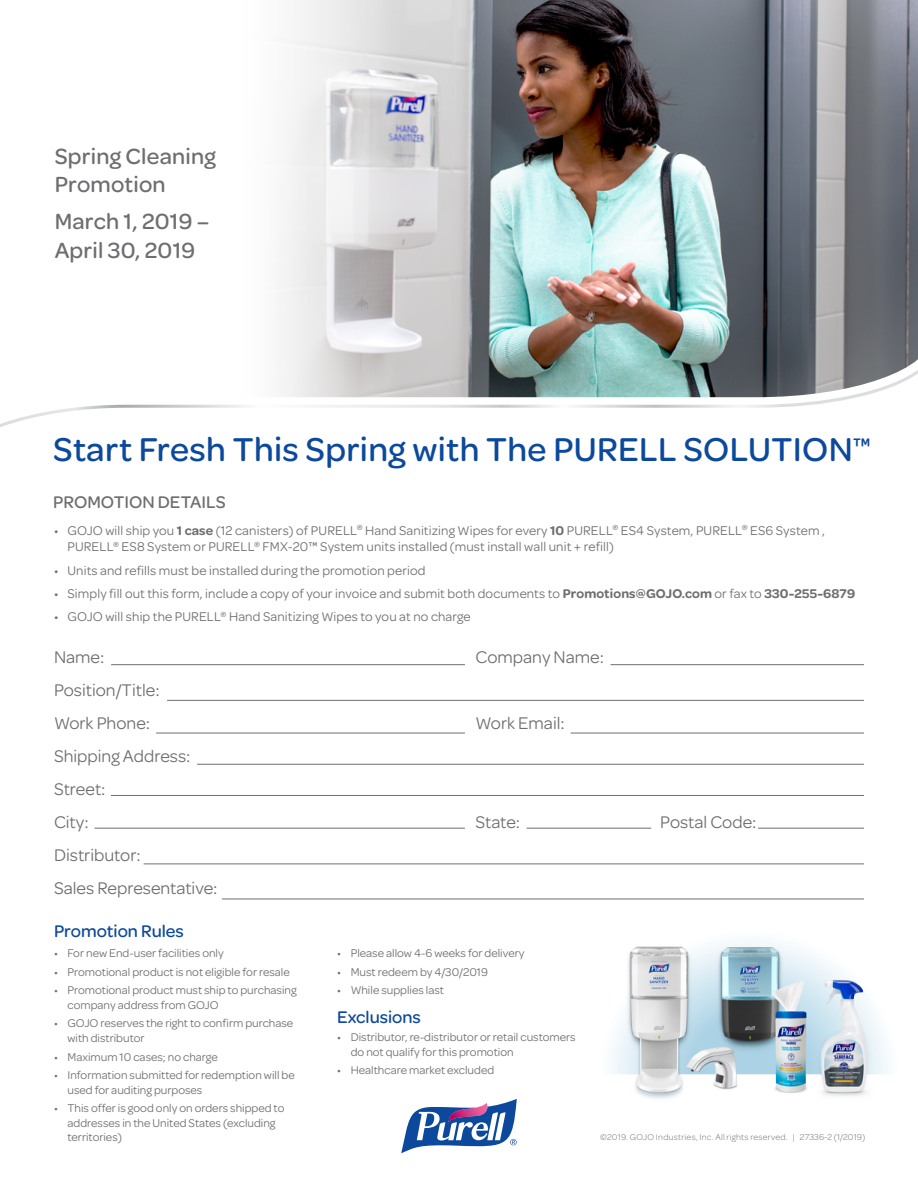
<style>
.page{position:relative;width:918px;height:1188px;background:#fff}
.page>*{position:absolute;margin:0;border:0;box-sizing:border-box;transform-origin:0 0}
.t1{font:500 35.25px "Omnes";letter-spacing:.01em;color:#0c499c}
.t2{font:500 23.4px/28.8px "Omnes";letter-spacing:.01em;color:#6d6e71}
.t3{font:18px/33px "Omnes";color:#6d6e71}
.t4{font:500 18px "Omnes";color:#0c499c}
.t5{font:500 18px "Omnes";color:#6d6e71}
.t6{font:13.5px/16.5px "Omnes";letter-spacing:.01em;color:#6d6e71}
.t7{font:12px/14.4px "Omnes";color:#6d6e71}
.t8{font:300 9px "Omnes";letter-spacing:.03em;color:#6d6e71}
.s1{font-weight:600}
</style>
<div class="page">
<img style="left:279px;top:0;width:639px;height:336px">
<svg style="left:282px;top:336px;width:636px;height:34px;background:#939e9d"></svg>
<svg style="left:0;top:370px;width:918px;height:57px"></svg>
<hr style="left:758px;top:828px;width:106px;height:1px;background:#6d6e71">
<hr style="left:111px;top:664px;width:354px;height:1px;background:#6d6e71">
<hr style="left:156px;top:733px;width:309px;height:1px;background:#6d6e71">
<hr style="left:571px;top:733px;width:293px;height:1px;background:#6d6e71">
<hr style="left:167px;top:700px;width:697px;height:1px;background:#6d6e71">
<hr style="left:144px;top:864px;width:720px;height:1px;background:#6d6e71">
<hr style="left:222px;top:899px;width:642px;height:1px;background:#6d6e71">
<hr style="left:197px;top:764px;width:667px;height:1px;background:#6d6e71">
<hr style="left:111px;top:795px;width:753px;height:1px;background:#6d6e71">
<hr style="left:94px;top:828px;width:371px;height:1px;background:#6d6e71">
<hr style="left:527px;top:828px;width:124px;height:1px;background:#6d6e71">
<hr style="left:611px;top:664px;width:253px;height:1px;background:#6d6e71">
<svg style="left:401px;top:1099px;width:116px;height:54px"></svg>
<img style="left:613px;top:942px;width:274px;height:157px">
<h2 class="t2" style="left:55px;top:140px;width:163px">Spring Cleaning<br>Promotion</h2>
<h2 class="t2" style="left:55px;top:206px;width:156px">March 1, 2019 –<br>April 30, 2019</h2>
<h1 class="t1" style="left:53px;top:425px;width:819px">Start Fresh This Spring with The PURELL SOLUTION<sup>™</sup></h1>
<h3 class="t5" style="left:53px;top:490px;width:174px">PROMOTION DETAILS</h3>
<p class="t6" style="left:67px;top:521px;width:759px;text-indent:-13px">• GOJO will ship you <span class="s1">1 case</span> (12 canisters) of PURELL<sup>®</sup> Hand Sanitizing Wipes for every <span class="s1">10</span> PURELL<sup>®</sup> ES4 System, PURELL<sup>®</sup> ES6 System ,<br>PURELL<sup>®</sup> ES8 System or PURELL<sup>®</sup> FMX-20™ System units installed (must install wall unit + refill)</p>
<p class="t6" style="left:54px;top:561px;width:373px">• Units and refills must be installed during the promotion period</p>
<p class="t6" style="left:54px;top:584px;width:803px">• Simply fill out this form, include a copy of your invoice and submit both documents to <span class="s1">Promotions@GOJO.com</span> or fax to <span class="s1">330-255-6879</span></p>
<p class="t6" style="left:54px;top:608px;width:418px">• GOJO will ship the PURELL<sup>®</sup> Hand Sanitizing Wipes to you at no charge</p>
<h3 class="t3" style="left:54px;top:640px;width:52px">Name:</h3>
<h3 class="t3" style="left:476px;top:640px;width:130px">Company Name:</h3>
<h3 class="t3" style="left:54px;top:673px;width:107px">Position/Title:<br>Work Phone:</h3>
<h3 class="t3" style="left:476px;top:706px;width:91px">Work Email:</h3>
<h3 class="t3" style="left:54px;top:739px;width:138px">Shipping Address:<br>Street:<br>City:</h3>
<h3 class="t3" style="left:54px;top:838px;width:165px">Distributor:<br>Sales Representative:</h3>
<h3 class="t4" style="left:54px;top:918px;width:131px">Promotion Rules</h3>
<p class="t7" style="left:54px;top:945px;width:171px">• For new End-user facilities only</p>
<p class="t7" style="left:54px;top:964px;width:237px">• Promotional product is not eligible for resale</p>
<p class="t7" style="left:68px;top:982px;width:231px;text-indent:-14px">• Promotional product must ship to purchasing company address from GOJO</p>
<p class="t7" style="left:68px;top:1016px;width:227px;text-indent:-14px">• GOJO reserves the right to confirm purchase with distributor</p>
<p class="t7" style="left:54px;top:1049px;width:165px">• Maximum 10 cases; no charge</p>
<p class="t7" style="left:68px;top:1067px;width:229px;text-indent:-14px">• Information submitted for redemption will be used for auditing purposes</p>
<p class="t7" style="left:68px;top:1100px;width:218px;text-indent:-14px">• This offer is good only on orders shipped to addresses in the United States (excluding territories)</p>
<h3 class="t3" style="left:476px;top:805px;width:46px">State:</h3>
<h3 class="t3" style="left:660px;top:805px;width:98px">Postal Code:</h3>
<p class="t7" style="left:337px;top:945px;width:189px">• Please allow 4-6 weeks for delivery</p>
<p class="t7" style="left:337px;top:964px;width:152px">• Must redeem by 4/30/2019</p>
<p class="t7" style="left:337px;top:982px;width:108px">• While supplies last</p>
<h3 class="t4" style="left:337px;top:1004px;width:85px">Exclusions</h3>
<p class="t7" style="left:351px;top:1029px;width:226px;text-indent:-14px">• Distributor, re-distributor or retail customers do not qualify for this promotion</p>
<p class="t7" style="left:337px;top:1063px;width:158px">• Healthcare market excluded</p>
<p class="t8" style="left:600px;top:1131px;width:267px">©2019. GOJO Industries, Inc. All rights reserved. | 27336-2 (1/2019)</p>
</div>
